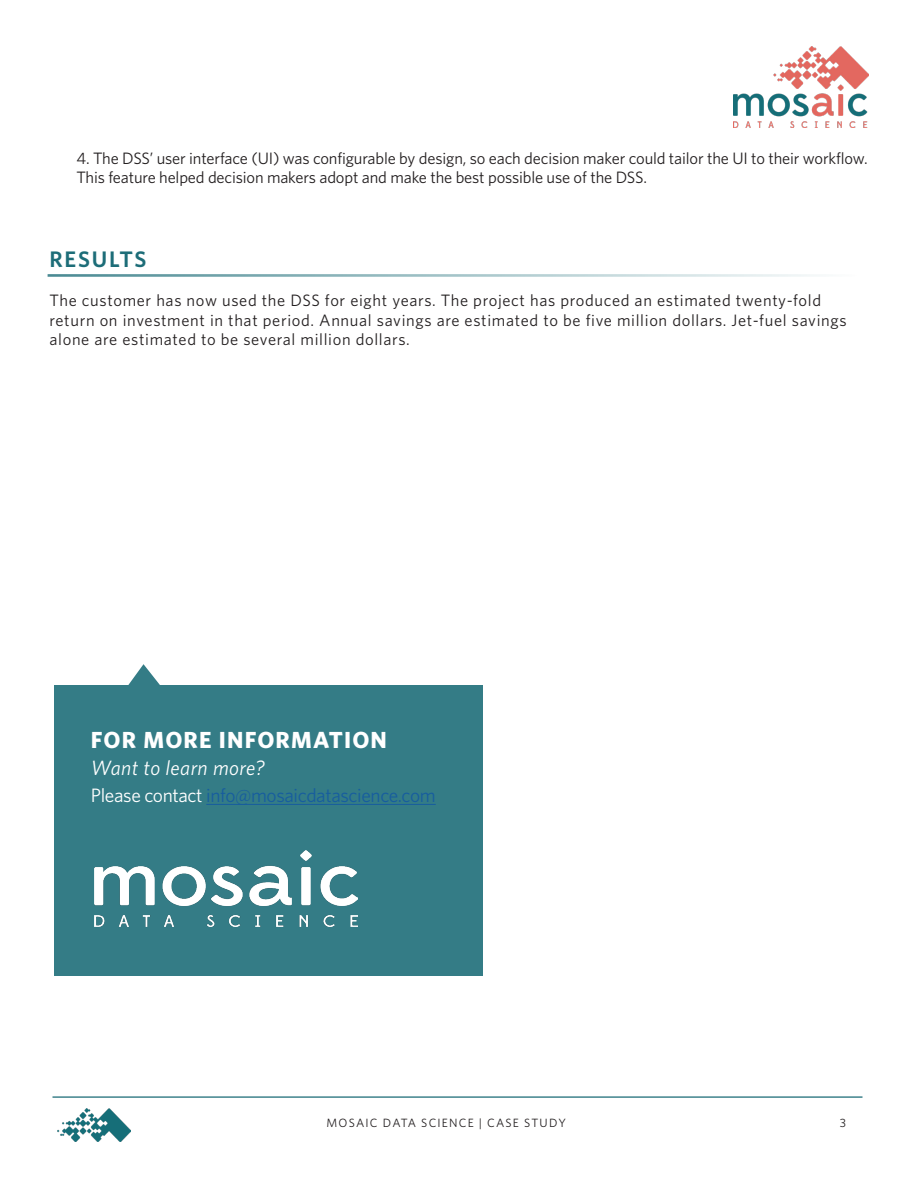
<style>
.page{position:relative;width:918px;height:1188px;background:#fff}
.page>*{position:absolute;margin:0;border:0;box-sizing:border-box;transform-origin:0 0}
.t1{font:700 23.25px "Whitney";letter-spacing:.05em;color:#fff}
.Body_copy_header{font:600 22.5px "Whitney";letter-spacing:.08em;color:#1d6d78}
.t2{font:italic 20.7px "Whitney";letter-spacing:.02em;color:#fff}
.t3{font:19.35px "Whitney";letter-spacing:-.02em;color:#175d9e}
.Body_copy_header-2{font:16.5px/19.5px "Whitney";letter-spacing:.03em;color:#231f20}
.Body_copy_header-3{font:16.5px/19.5px "Whitney";letter-spacing:-.01em;color:#231f20}
.t4{font:12px "Whitney";letter-spacing:.1em;color:#231f20}
.s1{color:#fff}
</style>
<div class="page">
<img style="left:57px;top:1109px;width:74px;height:32px">
<hr style="left:52px;top:1096px;width:810px;height:2px;background:#3f838c">
<img style="left:733px;top:47px;width:135px;height:80px">
<hr style="left:48px;top:274px;width:810px;height:3px;background:#1d6d78">
<div style="left:54px;top:686px;width:428px;height:290px;background:#347c86"></div>
<hr style="left:206px;top:804px;width:230px;height:1px;background:#175d9e">
<img style="left:94px;top:850px;width:264px;height:77px">
<svg style="left:124px;top:664px;width:40px;height:22px"></svg>
<p class="Body_copy_header-3" style="left:76px;top:148px;width:793px">4. The DSS’ user interface (UI) was configurable by design, so each decision maker could tailor the UI to their workflow.<br>This feature helped decision makers adopt and make the best possible use of the DSS.</p>
<p class="Body_copy_header" style="left:50px;top:245px;width:99px">RESULTS</p>
<p class="Body_copy_header-2" style="left:50px;top:291px;width:799px">The customer has now used the DSS for eight years. The project has produced an estimated twenty-fold return on investment in that period. Annual savings are estimated to be five million dollars. Jet-fuel savings alone are estimated to be several million dollars.</p>
<p class="t1" style="left:91px;top:724px;width:298px">FOR MORE INFORMATION</p>
<p class="t2" style="left:91px;top:754px;width:175px">Want to learn more?</p>
<p class="t3" style="left:91px;top:783px;width:346px"><span class="s1">Please contact</span> info@mosaicdatascience.com</p>
<p class="t4" style="left:327px;top:1115px;width:241px">MOSAIC DATA SCIENCE | CASE STUDY</p>
<p class="t4" style="left:840px;top:1115px;width:8px">3</p>
</div>
